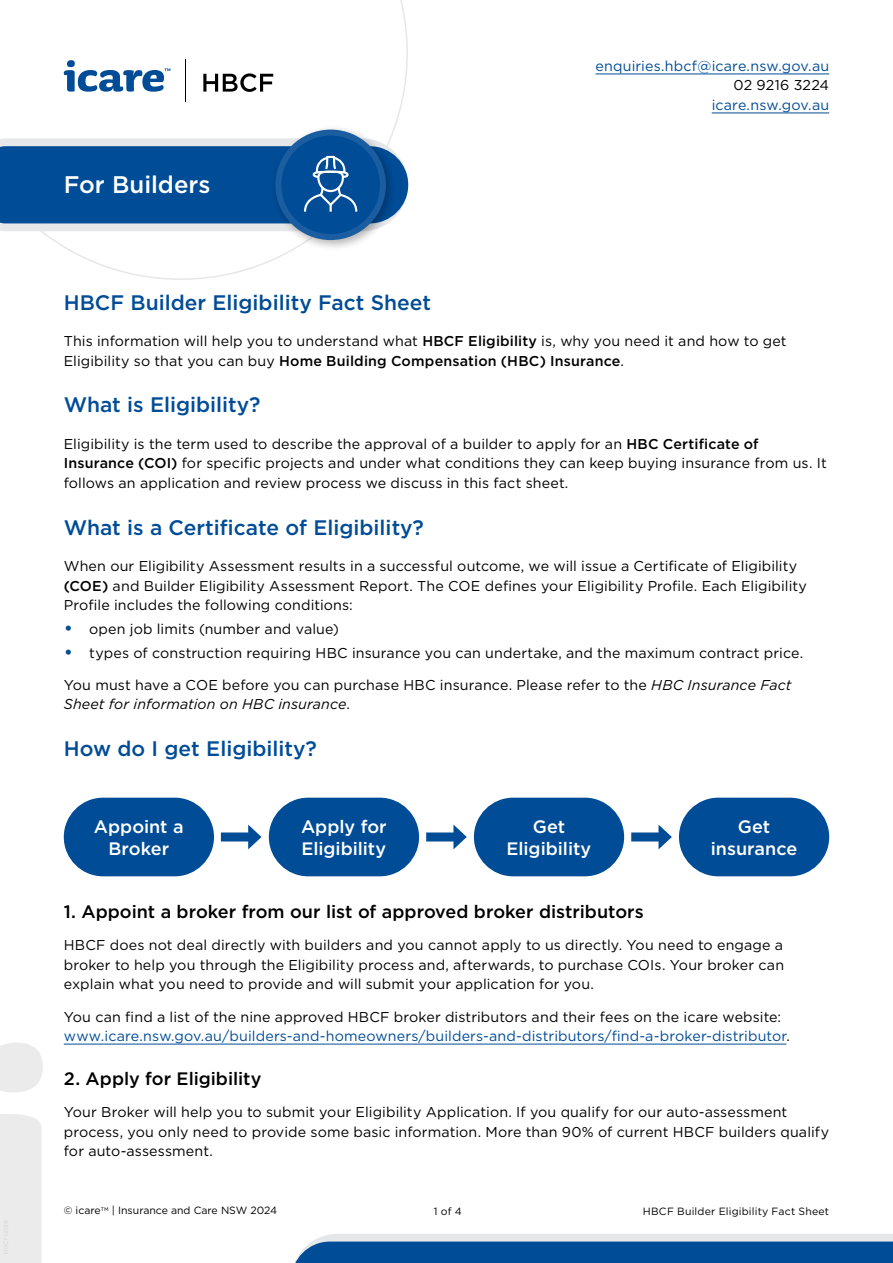
<style>
.page{position:relative;width:893px;height:1263px;background:#fff}
.page>*{position:absolute;margin:0;border:0;box-sizing:border-box;transform-origin:0 0}
.Body_Copy{font:500 24px "Gotham";color:#fff}
.Document_Title{font:500 21px "Gotham";color:#004c97}
.t1{font:500 18px "Gotham";color:#000}
.Body_Copy-2{font:500 18px/22.5px "Gotham";color:#fff;text-align:center}
.Body_Copy-3{font:14.25px/19.5px "Gotham";letter-spacing:.005em;color:#000}
.Body_Copy-4{font:14.25px/19.5px "Gotham";letter-spacing:.01em;color:#004c97;text-align:right}
.t2{font:10.5px "Gotham";letter-spacing:.01em;color:#000}
.s1{color:#000}
.s2{font-weight:500}
.s3{font-size:19.5px;color:#004c97}
.s4{font-style:italic}
</style>
<div class="page">
<svg style="left:0;top:1043px;width:43px;height:220px"></svg>
<svg style="left:295px;top:1234px;width:598px;height:29px;background:#3f76ad"></svg>
<svg style="left:40px;top:0;width:368px;height:280px"></svg>
<div style="left:270px;top:125px;width:127px;height:126px;background:#000;opacity:.3"></div>
<div style="left:275px;top:130px;width:111px;height:110px;border:6px solid #1a5ea1;border-radius:50%"></div>
<svg style="left:0;top:138px;width:408px;height:93px;background:#2867a5"></svg>
<hr style="left:596px;top:74px;width:233px;height:1px;background:#004c97">
<hr style="left:712px;top:113px;width:117px;height:1px;background:#004c97">
<div style="left:64px;top:798px;width:150px;height:78px;background:#004c97;border-radius:39px"></div>
<div style="left:269px;top:798px;width:150px;height:78px;background:#004c97;border-radius:39px"></div>
<div style="left:474px;top:798px;width:150px;height:78px;background:#004c97;border-radius:39px"></div>
<div style="left:679px;top:798px;width:150px;height:78px;background:#004c97;border-radius:39px"></div>
<hr style="left:64px;top:1044px;width:722px;height:1px;background:#004c97">
<div style="left:221px;top:832px;width:32px;height:9px;background:#004c97"></div>
<svg style="left:248px;top:825px;width:13px;height:24px"></svg>
<div style="left:426px;top:832px;width:32px;height:9px;background:#004c97"></div>
<svg style="left:453px;top:825px;width:14px;height:24px"></svg>
<div style="left:631px;top:832px;width:32px;height:9px;background:#004c97"></div>
<svg style="left:658px;top:825px;width:14px;height:24px"></svg>
<hr style="left:185px;top:60px;width:1px;height:42px;background:#000">
<svg style="left:64px;top:60px;width:106px;height:32px"></svg>
<svg style="left:203px;top:73px;width:70px;height:19px"></svg>
<p class="Body_Copy" style="left:64px;top:169px;width:148px">For Builders</p>
<p class="Body_Copy-4" style="left:596px;top:56px;width:235px">enquiries.hbcf@icare.nsw.gov.au<br><span class="s1">02 9216 3224<br></span>icare.nsw.gov.au</p>
<h1 class="Document_Title" style="left:64px;top:288px;width:369px">HBCF Builder Eligibility Fact Sheet</h1>
<p class="Body_Copy-3" style="left:64px;top:331px;width:724px">This information will help you to understand what <span class="s2">HBCF Eligibility</span> is, why you need it and how to get<br>Eligibility so that you can buy <span class="s2">Home Building Compensation (HBC) Insurance</span>.</p>
<h1 class="Document_Title" style="left:64px;top:391px;width:198px">What is Eligibility?</h1>
<p class="Body_Copy-3" style="left:64px;top:434px;width:764px">Eligibility is the term used to describe the approval of a builder to apply for an <span class="s2">HBC Certificate of<br>Insurance (COI)</span> for specific projects and under what conditions they can keep buying insurance from us. It follows an application and review process we discuss in this fact sheet.</p>
<h1 class="Document_Title" style="left:64px;top:513px;width:362px">What is a Certificate of Eligibility?</h1>
<p class="Body_Copy-3" style="left:64px;top:556px;width:745px">When our Eligibility Assessment results in a successful outcome, we will issue a Certificate of Eligibility <span class="s2">(COE)</span> and Builder Eligibility Assessment Report. The COE defines your Eligibility Profile. Each Eligibility<br>Profile includes the following conditions:</p>
<p class="Body_Copy-3" style="left:64px;top:619px;width:277px"><span class="s3">•</span> open job limits (number and value)</p>
<p class="Body_Copy-3" style="left:64px;top:642px;width:741px"><span class="s3">•</span> types of construction requiring HBC insurance you can undertake, and the maximum contract price.</p>
<p class="Body_Copy-3" style="left:64px;top:675px;width:729px">You must have a COE before you can purchase HBC insurance. Please refer to the <span class="s4">HBC Insurance Fact<br>Sheet for information on HBC insurance</span>.</p>
<h1 class="Document_Title" style="left:64px;top:735px;width:255px">How do I get Eligibility?</h1>
<p class="Body_Copy-2" style="left:94px;top:815px;width:91px">Appoint a<br>Broker</p>
<p class="Body_Copy-2" style="left:301px;top:815px;width:87px;text-align:left">Apply for<br>Eligibility</p>
<p class="Body_Copy-2" style="left:506px;top:815px;width:86px">Get<br>Eligibility</p>
<p class="Body_Copy-2" style="left:711px;top:815px;width:88px">Get insurance</p>
<h2 class="t1" style="left:64px;top:900px;width:581px">1. Appoint a broker from our list of approved broker distributors</h2>
<p class="Body_Copy-3" style="left:64px;top:935px;width:722px;text-align:justify">HBCF does not deal directly with builders and you cannot apply to us directly. You need to engage a broker to help you through the Eligibility process and, afterwards, to purchase COIs. Your broker can explain what you need to provide and will submit your application for you.</p>
<p class="Body_Copy-4" style="left:64px;top:1006px;width:728px;text-align:left"><span class="s1">You can find a list of the nine approved HBCF broker distributors and their fees on the icare website: </span>www.icare.nsw.gov.au/builders-and-homeowners/builders-and-distributors/find-a-broker-distributor<span class="s1">.</span></p>
<h2 class="t1" style="left:64px;top:1067px;width:199px">2. Apply for Eligibility</h2>
<p class="Body_Copy-3" style="left:64px;top:1102px;width:767px">Your Broker will help you to submit your Eligibility Application. If you qualify for our auto-assessment process, you only need to provide some basic information. More than 90% of current HBCF builders qualify for auto-assessment.</p>
<p class="t2" style="left:64px;top:1203px;width:215px">© icare<sup>TM</sup> | Insurance and Care NSW 2024</p>
<p class="t2" style="left:434px;top:1204px;width:29px">1 of 4</p>
<p class="t2" style="left:643px;top:1204px;width:188px">HBCF Builder Eligibility Fact Sheet</p>
</div>
